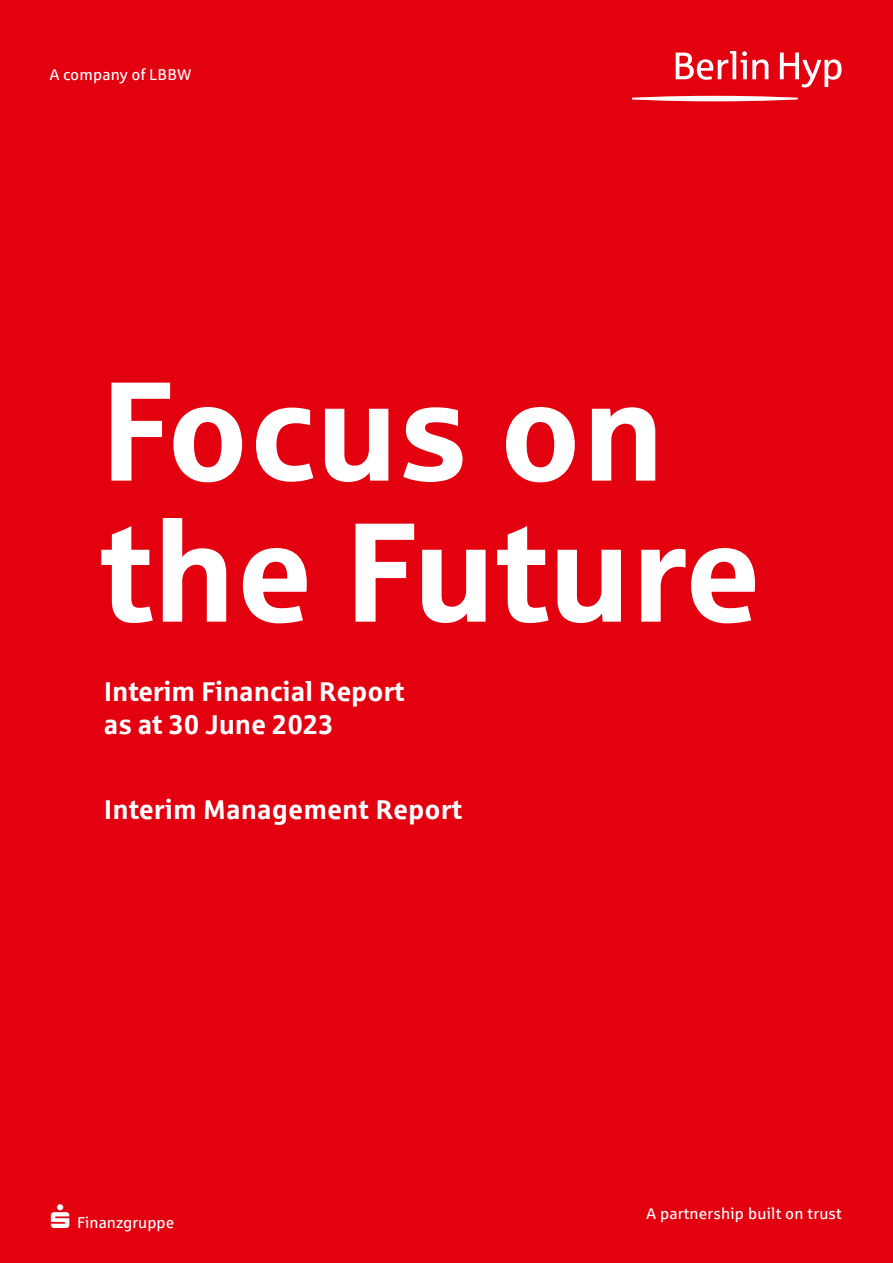
<style>
.page{position:relative;width:893px;height:1263px;background:#e3000f}
.page>*{position:absolute;margin:0;border:0;box-sizing:border-box;transform-origin:0 0}
.t1{font:700 141px/141px "Sparkasse Rg";letter-spacing:-.01em;color:#fff}
.t2{font:700 27.15px/32.7px "Sparkasse Rg";letter-spacing:-.01em;color:#fff}
.t3{font:15.75px "Sparkasse Rg";letter-spacing:.01em;color:#fff}
</style>
<div class="page">
<svg style="left:676px;top:51px;width:165px;height:36px"></svg>
<svg style="left:632px;top:96px;width:166px;height:5px"></svg>
<p class="t3" style="left:50px;top:64px;width:143px">A company of LBBW</p>
<h1 class="t1" style="left:99px;top:355px;width:664px">Focus on the Future</h1>
<p class="t2" style="left:104px;top:674px;width:302px">Interim Financial Report as at 30 June 2023</p>
<p class="t2" style="left:104px;top:792px;width:360px">Interim Management Report</p>
<p class="t3" style="left:77px;top:1213px;width:99px">Finanzgruppe</p>
<p class="t3" style="left:646px;top:1204px;width:197px">A partnership built on trust</p>
</div>
